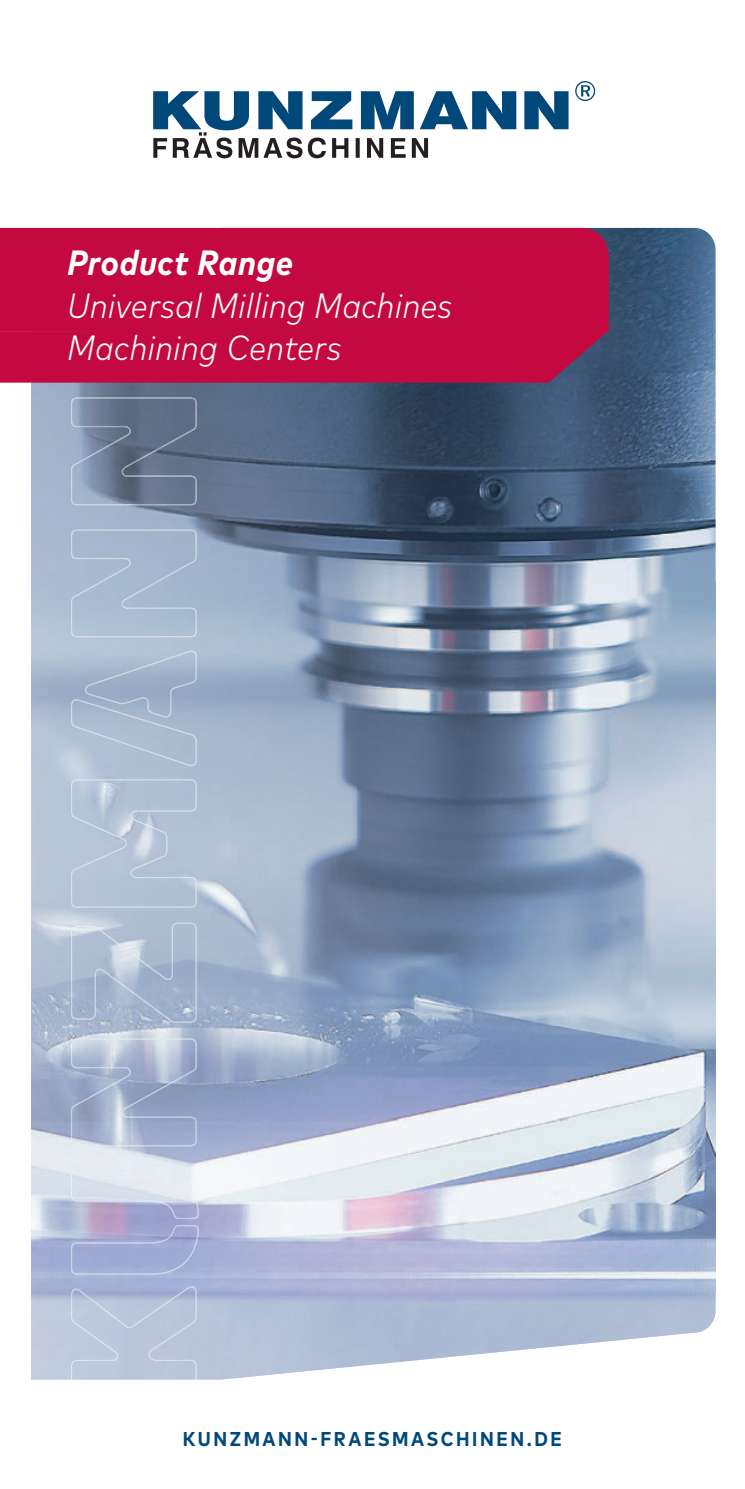
<style>
.page{position:relative;width:745px;height:1489px;background:#fff}
.page>*{position:absolute;margin:0;border:0;box-sizing:border-box;transform-origin:0 0}
.t1{font:italic 300 condensed 35px/42.5px "Mark Pro";letter-spacing:.02em;color:#fff}
.t2{font:italic 700 condensed 35px "Mark Pro";letter-spacing:.025em;color:#fff}
.t3{font:700 condensed 20px "Mark Pro";letter-spacing:.125em;color:#00497b}
</style>
<div class="page">
<svg style="left:153px;top:91px;width:415px;height:67px"></svg>
<svg style="left:575px;top:81px;width:19px;height:20px"></svg>
<img style="left:31px;top:228px;width:684px;height:1151px">
<div style="left:0;top:228px;width:607px;height:26px;background:#c40941"></div>
<div style="left:0;top:254px;width:607px;height:77px;background:#c40941"></div>
<div style="left:0;top:331px;width:607px;height:51px;background:#c40941"></div>
<svg style="left:174px;top:1214px;width:4px;height:4px"></svg>
<img style="left:71px;top:1169px;width:5px;height:32px">
<svg style="left:194px;top:1213px;width:5px;height:5px"></svg>
<img style="left:71px;top:1242px;width:5px;height:32px">
<img style="left:174px;top:1224px;width:25px;height:6px">
<img style="left:71px;top:397px;width:126px;height:37px">
<svg style="left:71px;top:1364px;width:126px;height:16px;background:#bdc8dc"></svg>
<img style="left:71px;top:434px;width:126px;height:418px">
<p class="t2" style="left:67px;top:236px;width:227px">Product Range</p>
<p class="t1" style="left:67px;top:281px;width:386px">Universal Milling Machines<br>Machining Centers</p>
<p class="t3" style="left:183px;top:1423px;width:380px">KUNZMANN-FRAESMASCHINEN.DE</p>
</div>
